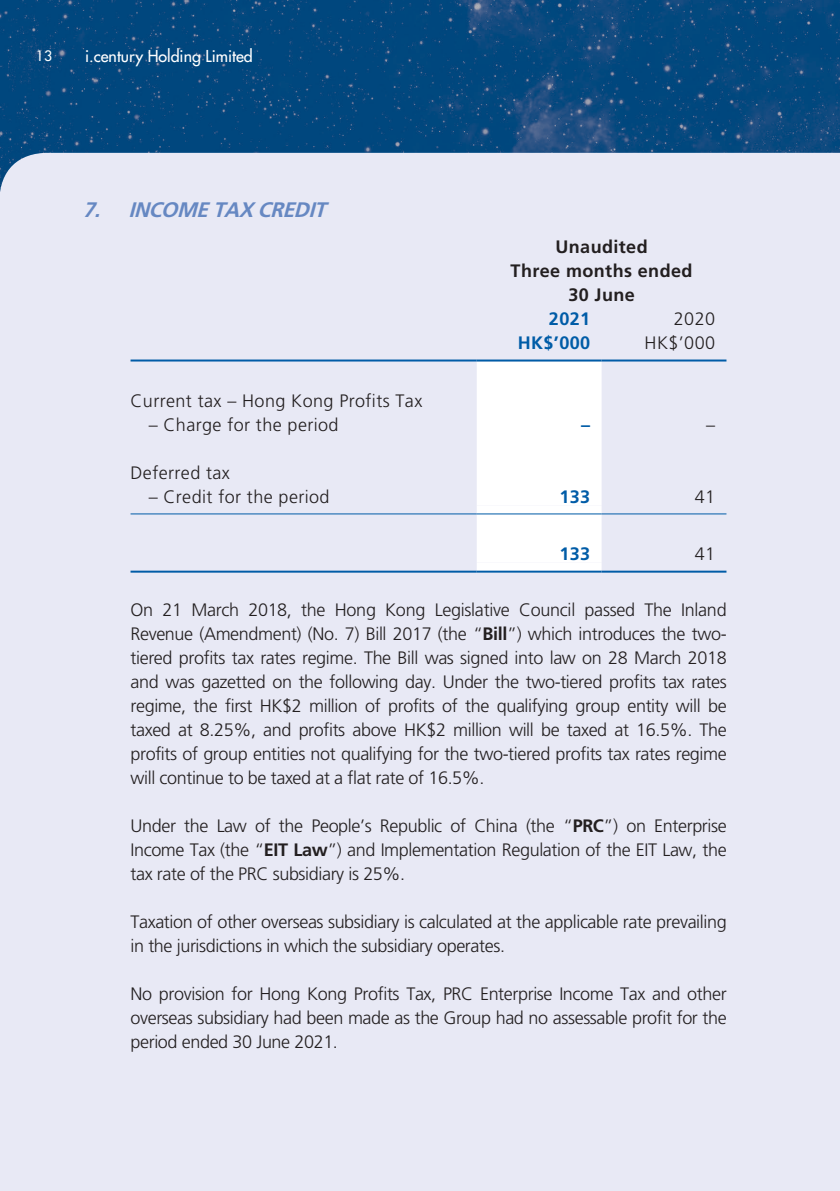
<style>
.page{position:relative;width:840px;height:1191px;background:#fff}
.page>*{position:absolute;margin:0;border:0;box-sizing:border-box;transform-origin:0 0}
.t1{font:italic 700 21px "Frutiger LT Std";color:#6688c2}
.t2{font:300 18px/24px "Frutiger LT Std";letter-spacing:-.02em;color:#231f20;text-align:justify}
.t3{font:300 18px "Frutiger LT Std";letter-spacing:.02em;color:#231f20}
.t4{font:700 18px/24px "Frutiger LT Std";letter-spacing:.02em;color:#231f20;text-align:center}
.t5{font:700 18px "Frutiger LT Std";letter-spacing:.02em;color:#005ca7}
.t6{font:500 16px "Futura Std";color:#fff}
.t7{font:500 14px "Futura Std";color:#fff}
.s1{font-weight:700}
</style>
<div class="page">
<div style="left:0;top:13px;width:839px;height:1178px;background:#e8e9f5"></div>
<svg style="left:0;top:0;width:839px;height:192px;fill:#02487e"></svg>
<div style="left:476px;top:361px;width:125px;height:209px;background:#fff"></div>
<hr style="left:130px;top:359px;width:346px;height:2px;background:#005ca7">
<hr style="left:476px;top:359px;width:125px;height:2px;background:#005ca7">
<hr style="left:601px;top:359px;width:125px;height:2px;background:#005ca7">
<hr style="left:130px;top:513px;width:346px;height:1px;background:#005ca7">
<hr style="left:476px;top:513px;width:125px;height:1px;background:#005ca7">
<hr style="left:601px;top:513px;width:125px;height:1px;background:#005ca7">
<hr style="left:130px;top:570px;width:346px;height:2px;background:#005ca7">
<hr style="left:476px;top:570px;width:125px;height:2px;background:#005ca7">
<hr style="left:601px;top:570px;width:125px;height:2px;background:#005ca7">
<p class="t7" style="left:36px;top:47px;width:18px">13</p>
<p class="t6" style="left:85px;top:46px;width:169px">i.century Holding Limited</p>
<p class="t1" style="left:83px;top:198px;width:250px">7. INCOMETAX CREDIT</p>
<p class="t4" style="left:510px;top:235px;width:183px">Unaudited<br>Three months ended<br>30 June</p>
<p class="t5" style="left:548px;top:308px;width:43px">2021</p>
<p class="t2" style="left:673px;top:307px;width:43px">2020</p>
<p class="t5" style="left:517px;top:332px;width:74px">HK$’000</p>
<p class="t2" style="left:644px;top:331px;width:72px">HK$’000</p>
<p class="t3" style="left:130px;top:391px;width:293px">Current tax – Hong Kong Profits Tax</p>
<p class="t3" style="left:149px;top:415px;width:191px">– Charge for the period</p>
<p class="t5" style="left:581px;top:414px;width:10px">–</p>
<p class="t2" style="left:705px;top:413px;width:10px">–</p>
<p class="t3" style="left:130px;top:463px;width:101px">Deferred tax</p>
<p class="t3" style="left:149px;top:487px;width:182px">– Credit for the period</p>
<p class="t5" style="left:559px;top:486px;width:32px">133</p>
<p class="t2" style="left:694px;top:485px;width:22px">41</p>
<p class="t5" style="left:559px;top:543px;width:32px">133</p>
<p class="t2" style="left:694px;top:542px;width:22px">41</p>
<p class="t2" style="left:130px;top:598px;width:597px">On 21 March 2018, the Hong Kong Legislative Council passed The Inland Revenue (Amendment) (No. 7) Bill 2017 (the “<span class="s1">Bill</span>”) which introduces the two&shy;tiered profits tax rates regime. The Bill was signed into law on 28 March 2018 and was gazetted on the following day. Under the two-tiered profits tax rates regime, the first HK$2 million of profits of the qualifying group entity will be taxed at 8.25%, and profits above HK$2 million will be taxed at 16.5%. The profits of group entities not qualifying for the two-tiered profits tax rates regime will continue to be taxed at a flat rate of 16.5%.</p>
<p class="t2" style="left:130px;top:814px;width:597px">Under the Law of the People’s Republic of China (the “<span class="s1">PRC</span>”) on Enterprise Income Tax (the “<span class="s1">EIT Law</span>”) and Implementation Regulation of the EIT Law, the tax rate of the PRC subsidiary is 25%.</p>
<p class="t2" style="left:130px;top:910px;width:597px">Taxation of other overseas subsidiary is calculated at the applicable rate prevailing in the jurisdictions in which the subsidiary operates.</p>
<p class="t2" style="left:130px;top:982px;width:597px">No provision for Hong Kong Profits Tax, PRC Enterprise Income Tax and other overseas subsidiary had been made as the Group had no assessable profit for the period ended 30 June 2021.</p>
</div>
